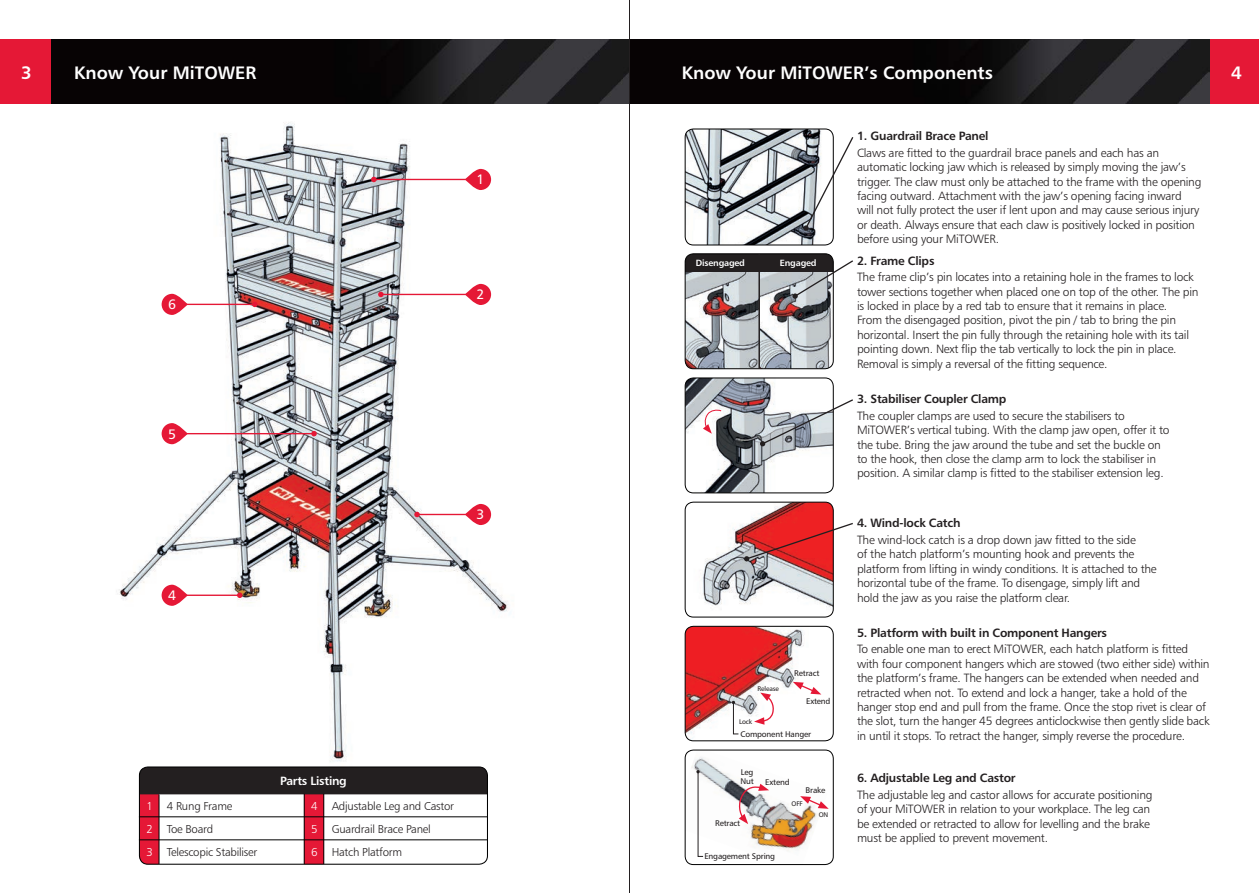
<style>
.page{position:relative;width:1259px;height:893px;background:#fff}
.page>*{position:absolute;margin:0;border:0;box-sizing:border-box;transform-origin:0 0}
.t1{font:18px "Humanist 777 BT Bold B";color:#fff}
.t2{font:13.65px "Humanist 777 BT Roman B";color:#fff}
.t3{font:12px/14.4px "Humanist 777 BT Light B";letter-spacing:-.02em;color:#231f20}
.t4{font:12px "Humanist 777 BT Bold B";letter-spacing:-.02em;color:#231f20}
.t5{font:12px "Humanist 777 BT Bold B";letter-spacing:-.02em;color:#fff}
.t6{font:11.55px/23px "Humanist 777 BT Light B";letter-spacing:-.02em;color:#231f20}
.t7{font:11.55px/23px "Humanist 777 BT Light B";color:#fff;text-align:justify}
.t8{font:9px "Humanist 777 BT Bold B";letter-spacing:-.02em;color:#fff}
.t9{font:8.25px/9px "Humanist 777 BT Roman B";letter-spacing:-.02em;color:#231f20}
.t10{font:6.75px "Humanist 777 BT Roman B";letter-spacing:-.02em;color:#231f20}
</style>
<div class="page">
<img style="left:760px;top:272px;width:73px;height:97px">
<img style="left:685px;top:272px;width:73px;height:97px">
<div style="left:685px;top:254px;width:148px;height:18px;background:#231f20"></div>
<div style="left:685px;top:253px;width:148px;height:116px;border:1px solid #000;border-radius:8px"></div>
<img style="left:119px;top:122px;width:389px;height:650px">
<img style="left:48px;top:39px;width:1160px;height:65px">
<div style="left:0;top:39px;width:50px;height:64px;background:#e51836"></div>
<div style="left:1208px;top:39px;width:51px;height:65px;background:#e51836"></div>
<hr style="left:629px;top:0;width:1px;height:893px;background:#231f20">
<div style="left:139px;top:794px;width:20px;height:70px;background:#e51836"></div>
<div style="left:304px;top:794px;width:20px;height:70px;background:#e51836"></div>
<div style="left:139px;top:767px;width:348px;height:27px;background:#231f20"></div>
<div style="left:139px;top:766px;width:349px;height:99px;border:1px solid #000;border-radius:9px"></div>
<hr style="left:158px;top:794px;width:1px;height:70px;background:#000">
<hr style="left:323px;top:794px;width:1px;height:70px;background:#000">
<hr style="left:304px;top:794px;width:1px;height:70px;background:#000">
<hr style="left:139px;top:816px;width:348px;height:1px;background:#000">
<hr style="left:139px;top:840px;width:348px;height:1px;background:#000">
<img style="left:685px;top:129px;width:148px;height:116px">
<div style="left:685px;top:129px;width:148px;height:116px;border:1px solid #000;border-radius:8px"></div>
<img style="left:685px;top:378px;width:148px;height:115px">
<div style="left:685px;top:378px;width:148px;height:115px;border:1px solid #000;border-radius:8px"></div>
<img style="left:702px;top:502px;width:131px;height:115px">
<div style="left:685px;top:502px;width:148px;height:115px;border:1px solid #000;border-radius:8px"></div>
<img style="left:685px;top:626px;width:119px;height:115px">
<div style="left:685px;top:626px;width:148px;height:115px;border:1px solid #000;border-radius:8px"></div>
<img style="left:685px;top:750px;width:132px;height:114px">
<div style="left:685px;top:750px;width:148px;height:115px;border:1px solid #000;border-radius:8px"></div>
<hr style="left:758px;top:254px;width:2px;height:115px;background:#231f20">
<svg style="left:703px;top:409px;width:19px;height:25px"></svg>
<svg style="left:736px;top:784px;width:33px;height:40px"></svg>
<svg style="left:800px;top:796px;width:28px;height:13px"></svg>
<svg style="left:696px;top:770px;width:8px;height:87px"></svg>
<svg style="left:803px;top:135px;width:51px;height:96px"></svg>
<svg style="left:760px;top:398px;width:93px;height:48px"></svg>
<svg style="left:744px;top:522px;width:109px;height:39px"></svg>
<svg style="left:792px;top:259px;width:61px;height:40px"></svg>
<hr style="left:374px;top:179px;width:95px;height:1px;background:#e51836">
<svg style="left:371px;top:177px;width:5px;height:5px"></svg>
<svg style="left:465px;top:169px;width:26px;height:21px"></svg>
<hr style="left:381px;top:294px;width:88px;height:1px;background:#e51836">
<svg style="left:378px;top:292px;width:5px;height:5px"></svg>
<svg style="left:465px;top:284px;width:26px;height:21px"></svg>
<hr style="left:184px;top:433px;width:130px;height:1px;background:#e51836">
<svg style="left:311px;top:431px;width:6px;height:5px"></svg>
<svg style="left:162px;top:423px;width:26px;height:21px"></svg>
<hr style="left:417px;top:514px;width:52px;height:1px;background:#e51836">
<svg style="left:414px;top:512px;width:6px;height:5px"></svg>
<svg style="left:465px;top:504px;width:26px;height:21px"></svg>
<hr style="left:184px;top:595px;width:56px;height:1px;background:#e51836">
<svg style="left:237px;top:592px;width:5px;height:6px"></svg>
<svg style="left:162px;top:585px;width:26px;height:21px"></svg>
<hr style="left:184px;top:304px;width:71px;height:1px;background:#e51836">
<svg style="left:252px;top:302px;width:6px;height:5px"></svg>
<svg style="left:162px;top:294px;width:26px;height:21px"></svg>
<svg style="left:732px;top:701px;width:7px;height:34px"></svg>
<svg style="left:793px;top:682px;width:28px;height:12px"></svg>
<svg style="left:754px;top:693px;width:21px;height:32px"></svg>
<h1 class="t1" style="left:21px;top:61px;width:12px">3</h1>
<h1 class="t1" style="left:74px;top:61px;width:184px">Know Your MiTOWER</h1>
<h1 class="t1" style="left:682px;top:61px;width:313px">Know Your MiTOWER’s Components</h1>
<h1 class="t1" style="left:1231px;top:61px;width:12px">4</h1>
<p class="t2" style="left:168px;top:296px;width:9px">6</p>
<p class="t2" style="left:168px;top:425px;width:9px">5</p>
<p class="t2" style="left:168px;top:587px;width:9px">4</p>
<p class="t2" style="left:476px;top:171px;width:9px">1</p>
<p class="t2" style="left:476px;top:286px;width:9px">2</p>
<p class="t2" style="left:476px;top:506px;width:9px">3</p>
<p class="t5" style="left:280px;top:773px;width:68px">Parts Listing</p>
<p class="t6" style="left:167px;top:795px;width:92px">4 Rung Frame<br>Toe Board<br>Telescopic Stabiliser</p>
<p class="t6" style="left:332px;top:795px;width:124px">Adjustable Leg and Castor<br>Guardrail Brace Panel<br>Hatch Platform</p>
<p class="t7" style="left:146px;top:795px;width:8px">1<br>2<br>3</p>
<p class="t7" style="left:311px;top:795px;width:8px">4<br>5<br>6</p>
<p class="t8" style="left:696px;top:257px;width:51px">Disengaged</p>
<p class="t8" style="left:780px;top:257px;width:38px">Engaged</p>
<p class="t10" style="left:757px;top:684px;width:23px">Release</p>
<p class="t10" style="left:739px;top:717px;width:15px">Lock</p>
<p class="t9" style="left:794px;top:669px;width:27px">Retract</p>
<p class="t9" style="left:806px;top:696px;width:26px">Extend</p>
<p class="t9" style="left:740px;top:730px;width:72px">Component Hanger</p>
<p class="t9" style="left:740px;top:767px;width:15px">Leg<br>Nut</p>
<p class="t9" style="left:715px;top:819px;width:27px">Retract</p>
<p class="t9" style="left:765px;top:778px;width:26px">Extend</p>
<p class="t9" style="left:805px;top:786px;width:21px">Brake</p>
<p class="t10" style="left:819px;top:810px;width:11px">ON</p>
<p class="t10" style="left:791px;top:799px;width:13px">OFF</p>
<p class="t9" style="left:704px;top:852px;width:72px">Engagement Spring</p>
<p class="t4" style="left:857px;top:129px;width:133px">1. Guardrail Brace Panel</p>
<p class="t3" style="left:857px;top:145px;width:346px">Claws are fitted to the guardrail brace panels and each has an automatic locking jaw which is released by simply moving the jaw’s trigger. The claw must only be attached to the frame with the opening facing outward. Attachment with the jaw’s opening facing inward will not fully protect the user if lent upon and may cause serious injury or death. Always ensure that each claw is positively locked in position before using your MiTOWER.</p>
<p class="t4" style="left:857px;top:253px;width:79px">2. Frame Clips</p>
<p class="t3" style="left:857px;top:270px;width:343px">The frame clip’s pin locates into a retaining hole in the frames to lock tower sections together when placed one on top of the other. The pin is locked in place by a red tab to ensure that it remains in place.<br>From the disengaged position, pivot the pin / tab to bring the pin horizontal. Insert the pin fully through the retaining hole with its tail pointing down. Next flip the tab vertically to lock the pin in place.<br>Removal is simply a reversal of the fitting sequence.</p>
<p class="t4" style="left:857px;top:391px;width:151px">3. Stabiliser Coupler Clamp</p>
<p class="t3" style="left:857px;top:408px;width:314px">The coupler clamps are used to secure the stabilisers to MiTOWER’s vertical tubing. With the clamp jaw open, offer it to the tube. Bring the jaw around the tube and set the buckle on to the hook, then close the clamp arm to lock the stabiliser in position. A similar clamp is fitted to the stabiliser extension leg.</p>
<p class="t4" style="left:857px;top:516px;width:105px">4. Wind-lock Catch</p>
<p class="t3" style="left:857px;top:532px;width:301px">The wind-lock catch is a drop down jaw fitted to the side<br>of the hatch platform’s mounting hook and prevents the platform from lifting in windy conditions. It is attached to the horizontal tube of the frame. To disengage, simply lift and hold the jaw as you raise the platform clear.</p>
<p class="t4" style="left:857px;top:625px;width:251px">5. Platform with built in Component Hangers</p>
<p class="t3" style="left:857px;top:642px;width:354px">To enable one man to erect MiTOWER, each hatch platform is fitted with four component hangers which are stowed (two either side) within the platform’s frame. The hangers can be extended when needed and retracted when not. To extend and lock a hanger, take a hold of the hanger stop end and pull from the frame. Once the stop rivet is clear of the slot, turn the hanger 45 degrees anticlockwise then gently slide back in until it stops. To retract the hanger, simply reverse the procedure.</p>
<p class="t4" style="left:857px;top:770px;width:160px">6. Adjustable Leg and Castor</p>
<p class="t3" style="left:857px;top:787px;width:297px">The adjustable leg and castor allows for accurate positioning of your MiTOWER in relation to your workplace. The leg can be extended or retracted to allow for levelling and the brake must be applied to prevent movement.</p>
</div>
